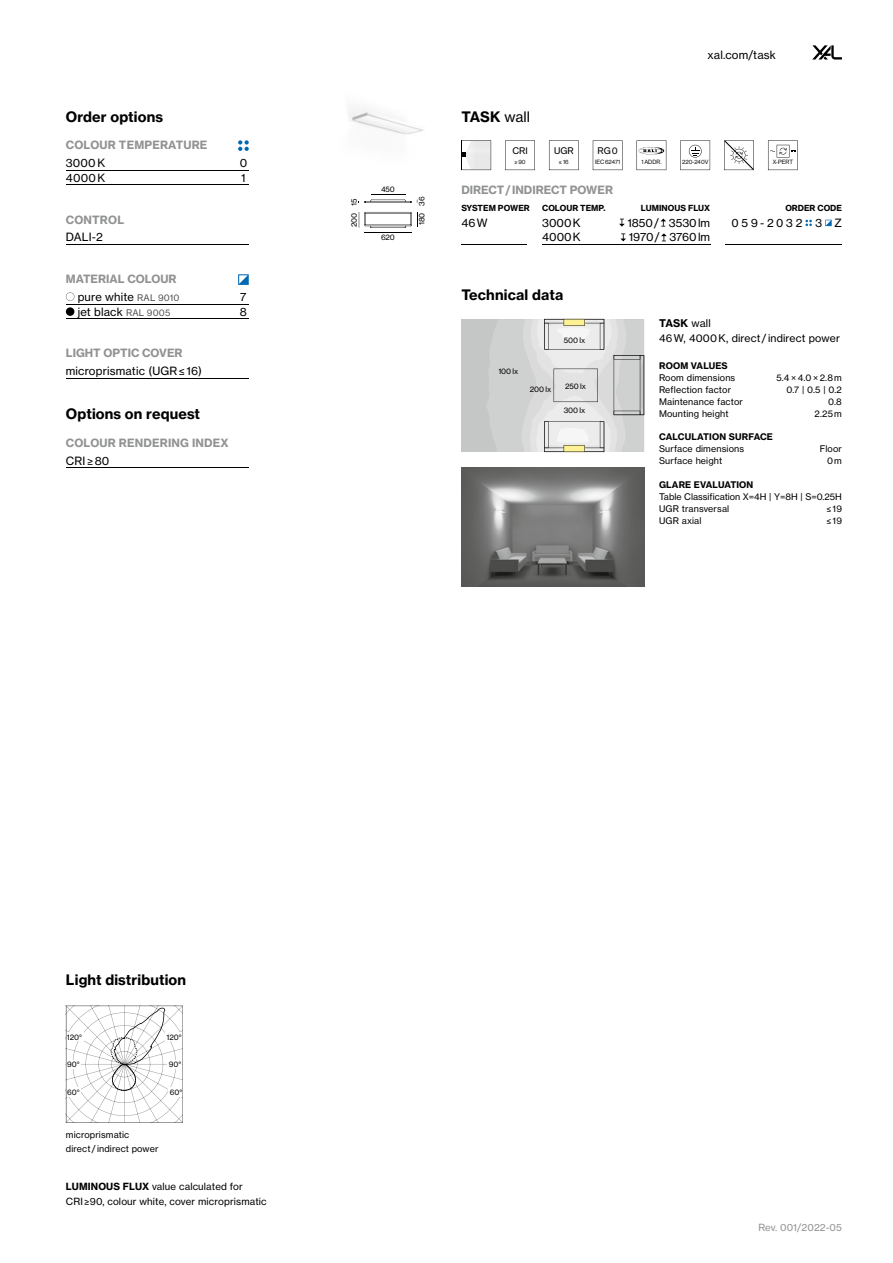
<style>
.page{position:relative;width:893px;height:1263px;background:#fff}
.page>*{position:absolute;margin:0;border:0;box-sizing:border-box;transform-origin:0 0}
.t1{font:14.25px "N Haas Grotesk TX Pro 75 Bd";letter-spacing:.01em;color:#000}
.t2{font:11.25px "N Haas Grotesk TX Pro 55 Rg";letter-spacing:.015em;color:#000}
.t3{font:11.25px "N Haas Grotesk TX Pro 75 Bd";color:#919292}
.t4{font:10.5px "N Haas Grotesk TX Pro 55 Rg";letter-spacing:.015em;color:#000}
.t5{font:10.5px "N Haas Grotesk TX Pro 75 Bd";color:#000}
.t6{font:9.75px/14.9px "N Haas Grotesk TX Pro 55 Rg";letter-spacing:.015em;color:#000}
.t7{font:9.75px "N Haas Grotesk TX Pro 55 Rg";color:#919292}
.t8{font:9px/12px "N Haas Grotesk TX Pro 55 Rg";letter-spacing:.015em;color:#000}
.t9{font:9px "N Haas Grotesk TX Pro 75 Bd";letter-spacing:.015em;color:#000}
.t10{font:8.25px "N Haas Grotesk TX Pro 75 Bd";color:#000}
.t11{font:7.5px "N Haas Grotesk TX Pro 55 Rg";letter-spacing:-.015em;color:#000}
.t12{font:6px "N Haas Grotesk DS Pro 55 Rg";color:#000}
.s1{font-size:9px;color:#565656}
.s2{font-family:"N Haas Grotesk TX Pro 55 Rg"}
.s3{font-family:"N Haas Grotesk TX Pro 75 Bd"}
</style>
<div class="page">
<img style="left:349px;top:109px;width:74px;height:26px">
<hr style="left:364px;top:233px;width:48px;height:1px;background:#000">
<hr style="left:371px;top:194px;width:34px;height:1px;background:#000">
<svg style="left:359px;top:200px;width:59px;height:28px"></svg>
<svg style="left:66px;top:1006px;width:117px;height:117px"></svg>
<div style="left:461px;top:319px;width:183px;height:133px;background:#cfd0d0"></div>
<svg style="left:521px;top:319px;width:123px;height:133px"></svg>
<hr style="left:461px;top:244px;width:66px;height:1px;background:#000">
<hr style="left:542px;top:244px;width:64px;height:1px;background:#000">
<hr style="left:606px;top:244px;width:104px;height:1px;background:#000">
<hr style="left:725px;top:244px;width:117px;height:1px;background:#000">
<svg style="left:619px;top:219px;width:6px;height:8px"></svg>
<svg style="left:660px;top:219px;width:6px;height:8px"></svg>
<svg style="left:805px;top:220px;width:7px;height:6px"></svg>
<svg style="left:825px;top:220px;width:7px;height:6px"></svg>
<svg style="left:620px;top:233px;width:6px;height:8px"></svg>
<svg style="left:661px;top:233px;width:6px;height:8px"></svg>
<hr style="left:66px;top:185px;width:172px;height:1px;background:#000">
<hr style="left:66px;top:467px;width:172px;height:1px;background:#000">
<hr style="left:66px;top:304px;width:172px;height:1px;background:#000">
<hr style="left:66px;top:319px;width:172px;height:1px;background:#000">
<hr style="left:66px;top:378px;width:172px;height:1px;background:#000">
<hr style="left:66px;top:244px;width:172px;height:1px;background:#000">
<hr style="left:66px;top:170px;width:172px;height:1px;background:#000">
<svg style="left:238px;top:140px;width:11px;height:11px"></svg>
<svg style="left:238px;top:274px;width:11px;height:11px"></svg>
<svg style="left:66px;top:292px;width:8px;height:9px"></svg>
<div style="left:66px;top:307px;width:8px;height:9px;background:#000;border-radius:50%"></div>
<svg style="left:680px;top:140px;width:30px;height:30px"></svg>
<svg style="left:461px;top:140px;width:31px;height:31px"></svg>
<svg style="left:549px;top:140px;width:30px;height:30px"></svg>
<svg style="left:637px;top:140px;width:29px;height:30px"></svg>
<img style="left:462px;top:468px;width:182px;height:119px">
<svg style="left:593px;top:140px;width:29px;height:30px"></svg>
<svg style="left:768px;top:140px;width:30px;height:30px"></svg>
<svg style="left:724px;top:140px;width:30px;height:30px"></svg>
<svg style="left:505px;top:140px;width:30px;height:30px"></svg>
<svg style="left:812px;top:45px;width:30px;height:15px"></svg>
<h1 class="t1" style="left:66px;top:107px;width:99px">Order options</h1>
<p class="t3" style="left:66px;top:138px;width:143px">COLOUR TEMPERATURE</p>
<p class="t2" style="left:66px;top:156px;width:41px">3000 K</p>
<p class="t2" style="left:240px;top:156px;width:9px">0</p>
<p class="t2" style="left:66px;top:171px;width:41px">4000 K</p>
<p class="t2" style="left:241px;top:171px;width:6px">1</p>
<p class="t3" style="left:66px;top:212px;width:60px">CONTROL</p>
<p class="t2" style="left:66px;top:230px;width:38px">DALI-2</p>
<p class="t3" style="left:66px;top:272px;width:112px">MATERIAL COLOUR</p>
<p class="t2" style="left:78px;top:290px;width:103px">pure white <span class="s1">RAL 9010</span></p>
<p class="t2" style="left:240px;top:290px;width:8px">7</p>
<p class="t2" style="left:78px;top:305px;width:94px">jet black <span class="s1">RAL 9005</span></p>
<p class="t2" style="left:240px;top:305px;width:9px">8</p>
<p class="t3" style="left:66px;top:346px;width:118px">LIGHT OPTIC COVER</p>
<p class="t2" style="left:66px;top:364px;width:138px">microprismatic (UGR ≤ 16)</p>
<h1 class="t1" style="left:66px;top:405px;width:136px">Options on request</h1>
<p class="t3" style="left:66px;top:436px;width:164px">COLOUR RENDERING INDEX</p>
<p class="t2" style="left:66px;top:454px;width:45px">CRI ≥ 80</p>
<p class="t11" style="left:350px;top:227px;width:30px;rotate:-90deg">200 15</p>
<p class="t11" style="left:381px;top:185px;width:15px">450</p>
<p class="t11" style="left:381px;top:233px;width:15px">620</p>
<p class="t11" style="left:417px;top:206px;width:11px;rotate:-90deg">36</p>
<p class="t11" style="left:417px;top:225px;width:14px;rotate:-90deg">180</p>
<h1 class="t1" style="left:461px;top:107px;width:70px">TASK <span class="s2">wall</span></h1>
<p class="t8" style="left:512px;top:145px;width:17px">CRI</p>
<p class="t12" style="left:514px;top:159px;width:13px">≥ 90</p>
<p class="t2" style="left:708px;top:48px;width:70px">xal.com/task</p>
<p class="t8" style="left:554px;top:145px;width:21px">UGR</p>
<p class="t12" style="left:559px;top:159px;width:11px">≤ 16</p>
<p class="t12" style="left:641px;top:159px;width:22px">1 ADDR.</p>
<p class="t8" style="left:597px;top:145px;width:22px">RG 0</p>
<p class="t12" style="left:595px;top:159px;width:27px">IEC 62471</p>
<p class="t12" style="left:773px;top:159px;width:22px">X-PERT</p>
<p class="t12" style="left:682px;top:159px;width:28px">220-240V</p>
<p class="t3" style="left:461px;top:183px;width:153px">DIRECT / INDIRECT POWER</p>
<p class="t10" style="left:461px;top:202px;width:70px">SYSTEM POWER</p>
<p class="t10" style="left:542px;top:202px;width:65px">COLOUR TEMP.</p>
<p class="t10" style="left:641px;top:202px;width:71px">LUMINOUS FLUX</p>
<p class="t10" style="left:785px;top:202px;width:58px">ORDER CODE</p>
<p class="t2" style="left:461px;top:216px;width:28px">46 W</p>
<p class="t2" style="left:542px;top:216px;width:40px">3000 K</p>
<p class="t2" style="left:627px;top:216px;width:84px">1850 / 3530 lm</p>
<p class="t2" style="left:732px;top:216px;width:112px">059-2032 3 Z</p>
<p class="t2" style="left:542px;top:230px;width:40px">4000 K</p>
<p class="t2" style="left:629px;top:230px;width:83px">1970 / 3760 lm</p>
<h1 class="t1" style="left:461px;top:286px;width:104px">Technical data</h1>
<p class="t11" style="left:498px;top:366px;width:21px">100 lx</p>
<p class="t11" style="left:530px;top:385px;width:23px">200 lx</p>
<p class="t11" style="left:564px;top:335px;width:23px">500 lx</p>
<p class="t11" style="left:565px;top:381px;width:22px">250 lx</p>
<p class="t11" style="left:564px;top:406px;width:23px">300 lx</p>
<p class="t5" style="left:659px;top:316px;width:53px">TASK <span class="s2">wall</span></p>
<p class="t4" style="left:659px;top:331px;width:182px">46 W, 4000 K, direct / indirect power</p>
<p class="t9" style="left:659px;top:360px;width:70px">ROOM VALUES</p>
<p class="t8" style="left:659px;top:371px;width:78px">Room dimensions</p>
<p class="t8" style="left:776px;top:371px;width:67px">5.4 ×4.0 ×2.8 m</p>
<p class="t8" style="left:659px;top:383px;width:74px">Reflection factor</p>
<p class="t8" style="left:786px;top:383px;width:57px">0.7 | 0.5 | 0.2</p>
<p class="t8" style="left:659px;top:395px;width:85px">Maintenance factor</p>
<p class="t8" style="left:828px;top:395px;width:15px">0.8</p>
<p class="t8" style="left:659px;top:407px;width:71px">Mounting height</p>
<p class="t8" style="left:815px;top:407px;width:29px">2.25 m</p>
<p class="t9" style="left:659px;top:431px;width:115px">CALCULATION SURFACE</p>
<p class="t8" style="left:659px;top:443px;width:86px">Surface dimensions</p>
<p class="t8" style="left:820px;top:443px;width:24px">Floor</p>
<p class="t8" style="left:659px;top:455px;width:65px">Surface height</p>
<p class="t8" style="left:827px;top:455px;width:16px">0m</p>
<p class="t9" style="left:659px;top:479px;width:96px">GLARE EVALUATION</p>
<p class="t8" style="left:659px;top:491px;width:184px">Table Classification X=4H | Y=8H | S=0.25H<br>UGR transversal</p>
<p class="t8" style="left:826px;top:503px;width:17px">≤ 19</p>
<p class="t8" style="left:659px;top:515px;width:44px">UGR axial</p>
<p class="t8" style="left:826px;top:515px;width:17px">≤ 19</p>
<h1 class="t1" style="left:66px;top:971px;width:122px">Light distribution</h1>
<p class="t11" style="left:67px;top:1032px;width:17px">120°</p>
<p class="t11" style="left:67px;top:1060px;width:14px">90°</p>
<p class="t11" style="left:169px;top:1060px;width:14px">90°</p>
<p class="t11" style="left:166px;top:1032px;width:17px">120°</p>
<p class="t11" style="left:67px;top:1088px;width:14px">60°</p>
<p class="t11" style="left:170px;top:1088px;width:14px">60°</p>
<p class="t8" style="left:66px;top:1127px;width:94px;line-height:14.9px">microprismatic<br>direct / indirect power</p>
<p class="t6" style="left:66px;top:1179px;width:202px"><span class="s3">LUMINOUS FLUX</span> value calculated for<br>CRI ≥90, colour white, cover microprismatic</p>
<p class="t7" style="left:758px;top:1221px;width:85px">Rev. 001/2022-05</p>
</div>
